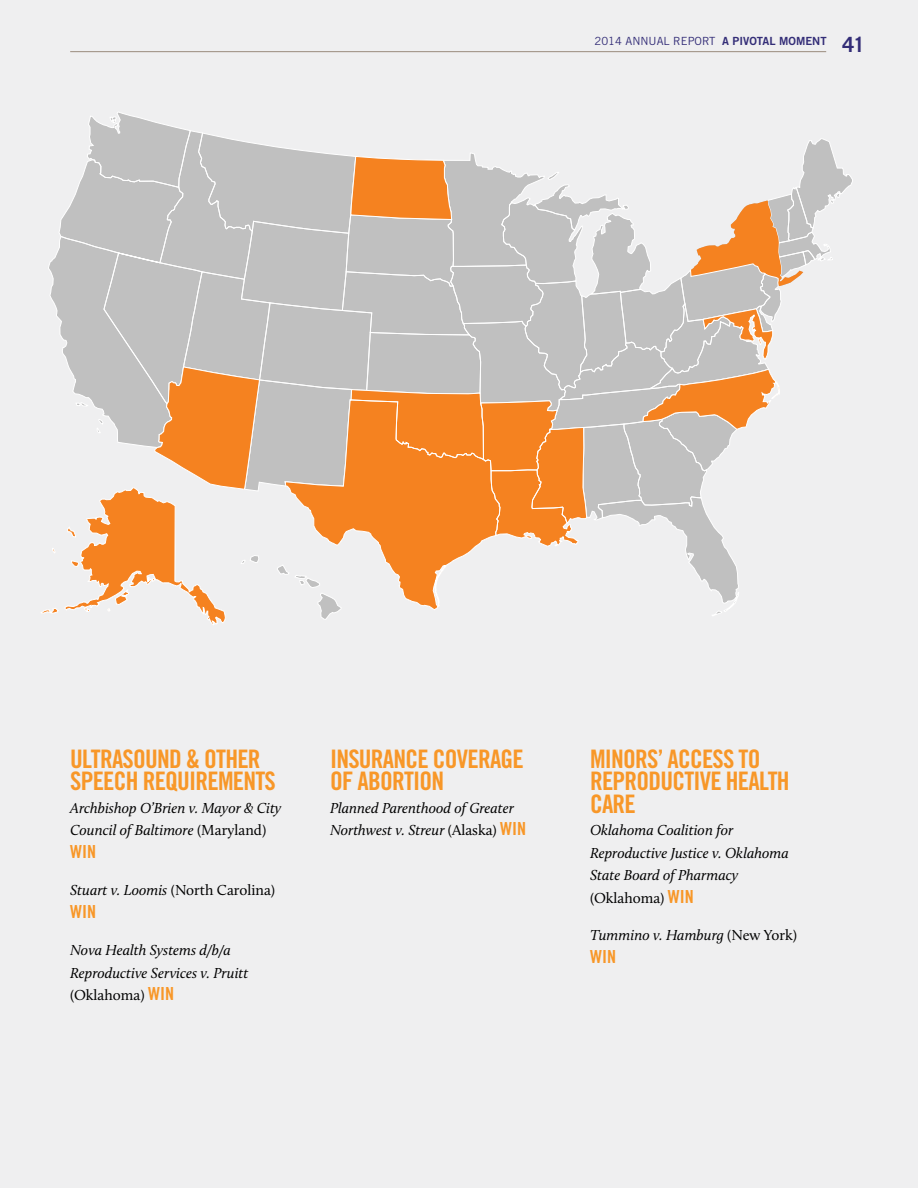
<style>
.page{position:relative;width:918px;height:1188px;background:#efeff0}
.page>*{position:absolute;margin:0;border:0;box-sizing:border-box;transform-origin:0 0}
.t1{font:25.5px/22.5px "Trade Gothic Bold Cond Twenty";letter-spacing:-.03em;color:#f89728}
.t2{font:18px "Trade Gothic Bold Cond Twenty";color:#f89728}
.t3{font:italic 15px/22.5px "Calluna";color:#000}
.t4{font:15px "Calluna";color:#000}
.t5{font:11.25px "Trade Gothic";color:#332d77}
.s1{font-family:"Trade Gothic Bold Two"}
.s2{font-weight:700;font-size:21px}
.s3{font-style:normal}
.s4{font-style:italic}
.s5{font-family:"Trade Gothic Bold Cond Twenty";font-style:normal;font-size:18px;color:#f89728}
</style>
<div class="page">
<svg style="left:41px;top:112px;width:812px;height:513px"></svg>
<hr style="left:70px;top:51px;width:756px;height:1px;background:#9a8b7d">
<p class="t5" style="left:595px;top:35px;width:272px">2014 ANNUAL REPORT <span class="s1">A PIVOTAL MOMENT</span> <span class="s2">41</span></p>
<h1 class="t1" style="left:70px;top:747px;width:207px">ULTRASOUND &amp; OTHER<br>SPEECH REQUIREMENTS</h1>
<p class="t3" style="left:70px;top:796px;width:213px">Archbishop O’Brien v. Mayor &amp; City<br>Council of Baltimore <span class="s3">(Maryland)</span></p>
<p class="t2" style="left:70px;top:840px;width:28px">WIN</p>
<p class="t4" style="left:70px;top:881px;width:207px"><span class="s4">Stuart v. Loomis</span> (North Carolina)</p>
<p class="t2" style="left:70px;top:900px;width:28px">WIN</p>
<p class="t3" style="left:70px;top:939px;width:180px">Nova Health Systems d/b/a<br>Reproductive Services v. Pruitt <span class="s3">(Oklahoma)</span> <span class="s5">WIN</span></p>
<h1 class="t1" style="left:330px;top:747px;width:195px">INSURANCE COVERAGE<br>OF ABORTION</h1>
<p class="t3" style="left:330px;top:796px;width:198px">Planned Parenthood of Greater<br>Northwest v. Streur <span class="s3">(Alaska)</span> <span class="s5">WIN</span></p>
<h1 class="t1" style="left:590px;top:747px;width:201px">MINORS’ ACCESS TO<br>REPRODUCTIVE HEALTH<br>CARE</h1>
<p class="t3" style="left:590px;top:819px;width:200px">Oklahoma Coalition for<br>Reproductive Justice v. Oklahoma<br>State Board of Pharmacy <span class="s3">(Oklahoma)</span> <span class="s5">WIN</span></p>
<p class="t3" style="left:590px;top:924px;width:208px">Tummino v. Hamburg <span class="s3">(New York)</span></p>
<p class="t2" style="left:590px;top:945px;width:28px">WIN</p>
</div>
